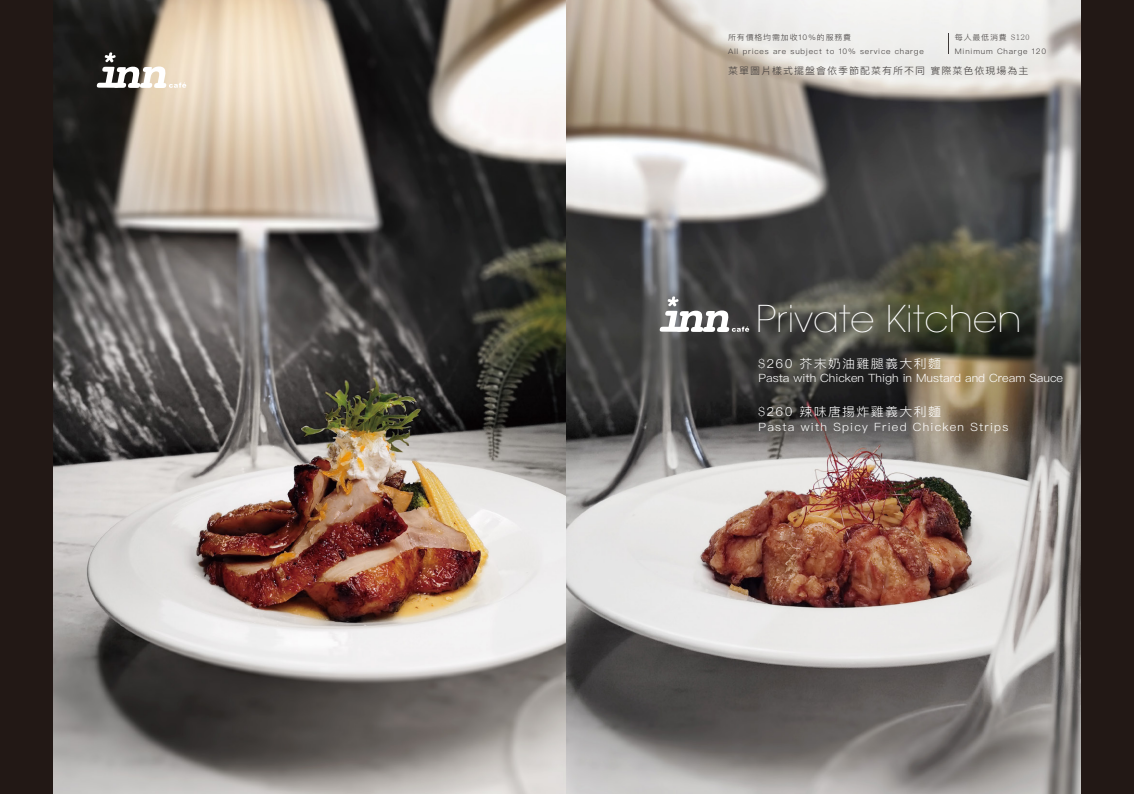
<style>
.page{position:relative;width:1134px;height:794px;background:#221815}
.page>*{position:absolute;margin:0;border:0;box-sizing:border-box;transform-origin:0 0}
.t1{font:200 36.7px "Avant Garde";color:#fff;scale:1.05 1}
.t2{font:300 12.4px "Ping Fang TC";letter-spacing:.1em;color:#fff;scale:1.05 1}
.t3{font:300 11.4px "Ping Fang TC";color:#fff;scale:1.05 1}
.t4{font:300 11.4px "Ping Fang TC";letter-spacing:.1em;color:#fff;scale:1.05 1}
.t5{font:300 9.5px "Ping Fang TC";letter-spacing:.1em;color:#3e3a39;scale:1.05 1}
.t6{font:300 7.6px/14.4px "Ping Fang TC";letter-spacing:.1em;color:#3e3a39;scale:1.05 1}
.s1{font-family:"Adobe Ming Std"}
</style>
<div class="page">
<img style="left:54px;top:0;width:1026px;height:794px">
<svg style="left:97px;top:52px;width:89px;height:36px"></svg>
<svg style="left:660px;top:295px;width:89px;height:37px;background:#808080"></svg>
<svg style="left:948px;top:34px;width:1px;height:20px"></svg>
<p class="t6" style="left:728px;top:30px;width:188px">所有價格均需加收10％的服務費<br>All prices are subject to 10% service charge</p>
<p class="t6" style="left:955px;top:30px;width:88px">每人最低消費 <span class="s1">$120<br></span>Minimum Charge 120</p>
<p class="t5" style="left:728px;top:65px;width:288px">菜單圖片樣式擺盤會依季節配菜有所不同 實際菜色依現場為主</p>
<h1 class="t1" style="left:756px;top:297px;width:255px">Private Kitchen</h1>
<h2 class="t2" style="left:759px;top:356px;width:175px"><span class="s1">$</span>260 芥末奶油雞腿義大利麵</h2>
<h3 class="t3" style="left:759px;top:371px;width:292px">Pasta with Chicken Thigh in Mustard and Cream Sauce</h3>
<h2 class="t2" style="left:759px;top:404px;width:175px"><span class="s1">$</span>260 辣味唐揚炸雞義大利麵</h2>
<h3 class="t4" style="left:759px;top:419px;width:239px">Pasta with Spicy Fried Chicken Strips</h3>
</div>
